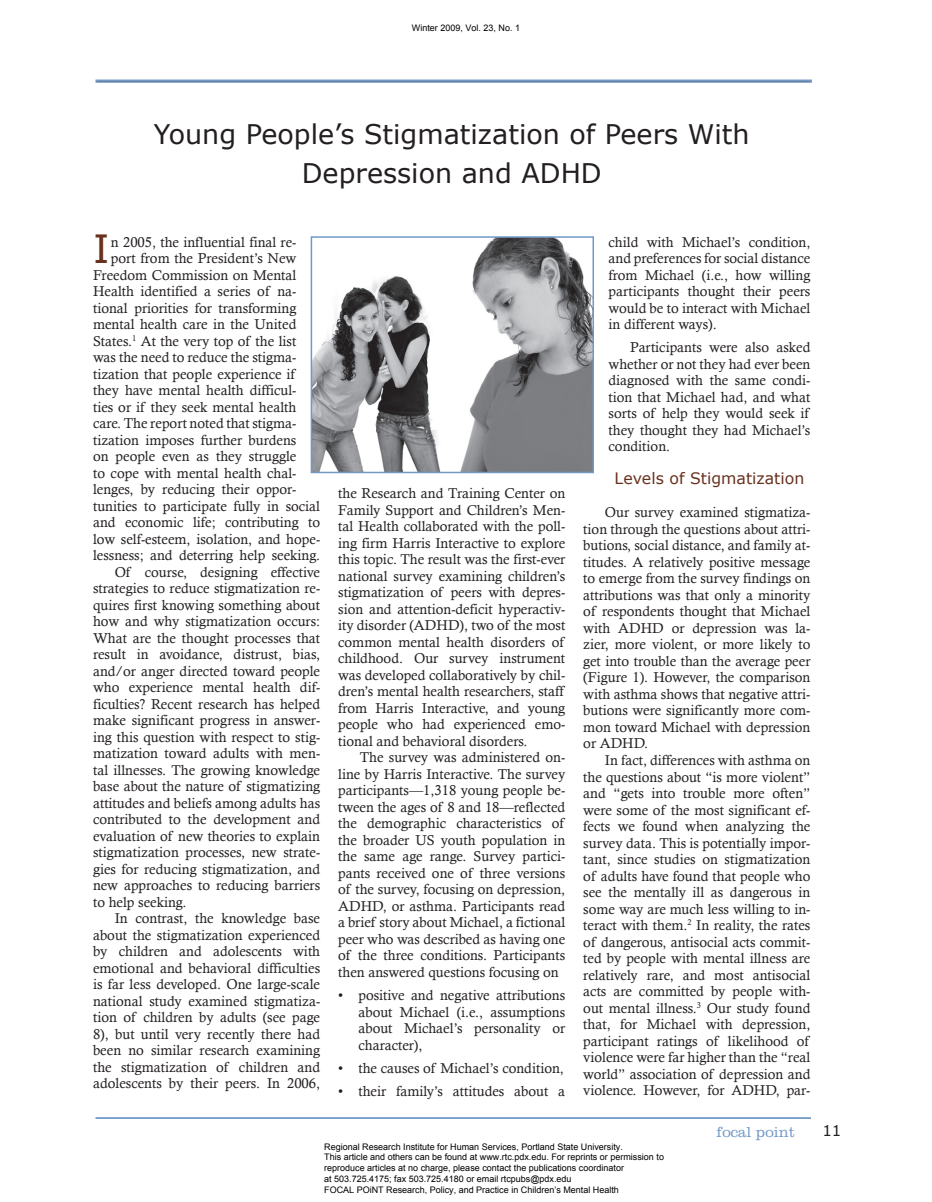
<style>
.page{position:relative;width:932px;height:1202px;background:#fff}
.page>*{position:absolute;margin:0;border:0;box-sizing:border-box;transform-origin:0 0}
.t1{font:38.85px "Verdana";color:#68311e}
.t2{font:27px/39px "Verdana";color:#231f20;text-align:center}
.t3{font:15.75px "Verdana";color:#68311e}
.t4{font:300 15px "Clarendon";color:#7299c6}
.t5{font:15px "Verdana";color:#231f20}
.t6{font:14.25px/16.5px "Calisto";color:#231f20;text-align:justify}
.t7{font:9px/10.8px "Arial";color:#000}
</style>
<div class="page">
<div style="left:96px;top:1117px;width:714px;height:1px;border:1px solid #759bc7"></div>
<div style="left:95px;top:80px;width:716px;height:3px;border:2px solid #7299c6"></div>
<img style="left:313px;top:239px;width:278px;height:231px">
<div style="left:310px;top:236px;width:284px;height:237px;border:2px solid #7299c6"></div>
<p class="t7" style="left:412px;top:22px;width:110px">Winter 2009, Vol. 23, No. 1</p>
<h2 class="t2" style="left:154px;top:114px;width:597px">Young People’s Stigmatization of Peers With<br>Depression and ADHD</h2>
<h1 class="t1" style="left:93px;top:224px;width:18px">I</h1>
<p class="t6" style="left:111px;top:233px;width:187px">n 2005, the influential final re-</p>
<p class="t6" style="left:111px;top:250px;width:187px">port from the President’s New</p>
<p class="t6" style="left:93px;top:266px;width:205px">Freedom Commission on Mental</p>
<p class="t6" style="left:93px;top:283px;width:205px">Health identified a series of na-</p>
<p class="t6" style="left:93px;top:299px;width:205px">tional priorities for transforming</p>
<p class="t6" style="left:93px;top:316px;width:205px">mental health care in the United</p>
<p class="t6" style="left:93px;top:332px;width:205px">States.<sup>1</sup> At the very top of the list</p>
<p class="t6" style="left:93px;top:349px;width:205px">was the need to reduce the stigma-</p>
<p class="t6" style="left:93px;top:365px;width:203px">tization that people experience if</p>
<p class="t6" style="left:93px;top:382px;width:205px">they have mental health difficul-</p>
<p class="t6" style="left:93px;top:398px;width:205px">ties or if they seek mental health</p>
<p class="t6" style="left:93px;top:415px;width:205px">care. The report noted that stigma-</p>
<p class="t6" style="left:93px;top:431px;width:205px">tization imposes further burdens</p>
<p class="t6" style="left:93px;top:448px;width:205px">on people even as they struggle</p>
<p class="t6" style="left:93px;top:464px;width:205px">to cope with mental health chal-</p>
<p class="t6" style="left:93px;top:481px;width:205px">lenges, by reducing their oppor-</p>
<p class="t6" style="left:93px;top:497px;width:228px">tunities to participate fully in social</p>
<p class="t6" style="left:93px;top:514px;width:229px">and economic life; contributing to</p>
<p class="t6" style="left:93px;top:530px;width:229px">low self-esteem, isolation, and hope-</p>
<p class="t6" style="left:93px;top:547px;width:229px">lessness; and deterring help seeking.</p>
<p class="t6" style="left:115px;top:563px;width:207px">Of course, designing effective</p>
<p class="t6" style="left:93px;top:580px;width:229px">strategies to reduce stigmatization re-</p>
<p class="t6" style="left:93px;top:596px;width:228px">quires first knowing something about</p>
<p class="t6" style="left:93px;top:613px;width:229px">how and why stigmatization occurs:</p>
<p class="t6" style="left:93px;top:629px;width:229px">What are the thought processes that</p>
<p class="t6" style="left:93px;top:646px;width:228px">result in avoidance, distrust, bias,</p>
<p class="t6" style="left:93px;top:662px;width:229px">and/or anger directed toward people</p>
<p class="t6" style="left:93px;top:679px;width:229px">who experience mental health dif-</p>
<p class="t6" style="left:93px;top:695px;width:229px">ficulties? Recent research has helped</p>
<p class="t6" style="left:93px;top:712px;width:229px">make significant progress in answer-</p>
<p class="t6" style="left:93px;top:728px;width:229px">ing this question with respect to stig-</p>
<p class="t6" style="left:93px;top:745px;width:229px">matization toward adults with men-</p>
<p class="t6" style="left:93px;top:761px;width:229px">tal illnesses. The growing knowledge</p>
<p class="t6" style="left:93px;top:778px;width:229px">base about the nature of stigmatizing</p>
<p class="t6" style="left:93px;top:794px;width:228px">attitudes and beliefs among adults has</p>
<p class="t6" style="left:93px;top:811px;width:228px">contributed to the development and</p>
<p class="t6" style="left:93px;top:827px;width:229px">evaluation of new theories to explain</p>
<p class="t6" style="left:93px;top:844px;width:229px">stigmatization processes, new strate-</p>
<p class="t6" style="left:93px;top:860px;width:229px">gies for reducing stigmatization, and</p>
<p class="t6" style="left:93px;top:877px;width:229px">new approaches to reducing barriers</p>
<p class="t6" style="left:93px;top:893px;width:95px">to help seeking.</p>
<p class="t6" style="left:115px;top:910px;width:207px">In contrast, the knowledge base</p>
<p class="t6" style="left:93px;top:926px;width:229px">about the stigmatization experienced</p>
<p class="t6" style="left:93px;top:943px;width:229px">by children and adolescents with</p>
<p class="t6" style="left:93px;top:959px;width:229px">emotional and behavioral difficulties</p>
<p class="t6" style="left:93px;top:976px;width:228px">is far less developed. One large-scale</p>
<p class="t6" style="left:93px;top:992px;width:229px">national study examined stigmatiza-</p>
<p class="t6" style="left:93px;top:1009px;width:228px">tion of children by adults (see page</p>
<p class="t6" style="left:93px;top:1025px;width:229px">8), but until very recently there had</p>
<p class="t6" style="left:93px;top:1042px;width:229px">been no similar research examining</p>
<p class="t6" style="left:93px;top:1058px;width:228px">the stigmatization of children and</p>
<p class="t6" style="left:93px;top:1075px;width:229px">adolescents by their peers. In 2006,</p>
<p class="t6" style="left:338px;top:485px;width:229px">the Research and Training Center on Family Support and Children’s Men&shy;tal Health collaborated with the poll&shy;ing firm Harris Interactive to explore this topic. The result was the first-ever national survey examining children’s stigmatization of peers with depres&shy;sion and attention-deficit hyperactiv&shy;ity disorder (ADHD), two of the most common mental health disorders of childhood. Our survey instrument was developed collaboratively by chil&shy;dren’s mental health researchers, staff from Harris Interactive, and young people who had experienced emo&shy;tional and behavioral disorders.</p>
<p class="t6" style="left:338px;top:749px;width:229px;text-indent:22px">The survey was administered on&shy;line by Harris Interactive. The survey participants—1,318 young people be&shy;tween the ages of 8 and 18—reflected the demographic characteristics of the broader US youth population in the same age range. Survey partici&shy;pants received one of three versions of the survey, focusing on depression, ADHD, or asthma. Participants read a brief story about Michael, a fictional peer who was described as having one of the three conditions. Participants then answered questions focusing on</p>
<p class="t6" style="left:358px;top:987px;width:208px">positive and negative attributions about Michael (i.e., assumptions about Michael’s personality or character),</p>
<p class="t6" style="left:358px;top:1056px;width:208px;line-height:23.2px">the causes of Michael’s condition, their family’s attitudes about a</p>
<p class="t6" style="left:338px;top:987px;width:7px">•</p>
<p class="t6" style="left:338px;top:1056px;width:7px;line-height:23.2px">• •</p>
<p class="t6" style="left:608px;top:233px;width:203px">child with Michael’s condition, and preferences for social distance from Michael (i.e., how willing participants thought their peers would be to interact with Michael in different ways).</p>
<p class="t6" style="left:608px;top:339px;width:203px;text-indent:22px">Participants were also asked whether or not they had ever been diagnosed with the same condi&shy;tion that Michael had, and what sorts of help they would seek if they thought they had Michael’s condition.</p>
<p class="t3" style="left:614px;top:468px;width:191px">Levels of Stigmatization</p>
<p class="t6" style="left:583px;top:504px;width:229px;text-indent:22px">Our survey examined stigmatiza&shy;tion through the questions about attri&shy;butions, social distance, and family at&shy;titudes. A relatively positive message to emerge from the survey findings on attributions was that only a minority of respondents thought that Michael with ADHD or depression was la&shy;zier, more violent, or more likely to get into trouble than the average peer (Figure 1). However, the comparison with asthma shows that negative attri&shy;butions were significantly more com&shy;mon toward Michael with depression or ADHD.</p>
<p class="t6" style="left:583px;top:751px;width:229px;text-indent:22px">In fact, differences with asthma on the questions about “is more violent” and “gets into trouble more often” were some of the most significant ef&shy;fects we found when analyzing the survey data. This is potentially impor&shy;tant, since studies on stigmatization of adults have found that people who see the mentally ill as dangerous in some way are much less willing to in&shy;teract with them.<sup>2</sup> In reality, the rates of dangerous, antisocial acts commit&shy;ted by people with mental illness are relatively rare, and most antisocial acts are committed by people with&shy;out mental illness.<sup>3</sup> Our study found that, for Michael with depression, participant ratings of likelihood of violence were far higher than the “real world” association of depression and violence. However, for ADHD, par-</p>
<p class="t4" style="left:716px;top:1123px;width:79px">focal point</p>
<p class="t5" style="left:822px;top:1120px;width:21px">11</p>
<p class="t7" style="left:324px;top:1141px;width:341px">Regional Research Institute for Human Services, Portland State University.<br>This article and others can be found at www.rtc.pdx.edu. For reprints or permission to reproduce articles at no charge, please contact the publications coordinator<br>at 503.725.4175; fax 503.725.4180 or email rtcpubs@pdx.edu<br>FOCAL POiNT Research, Policy, and Practice in Children’s Mental Health</p>
</div>
